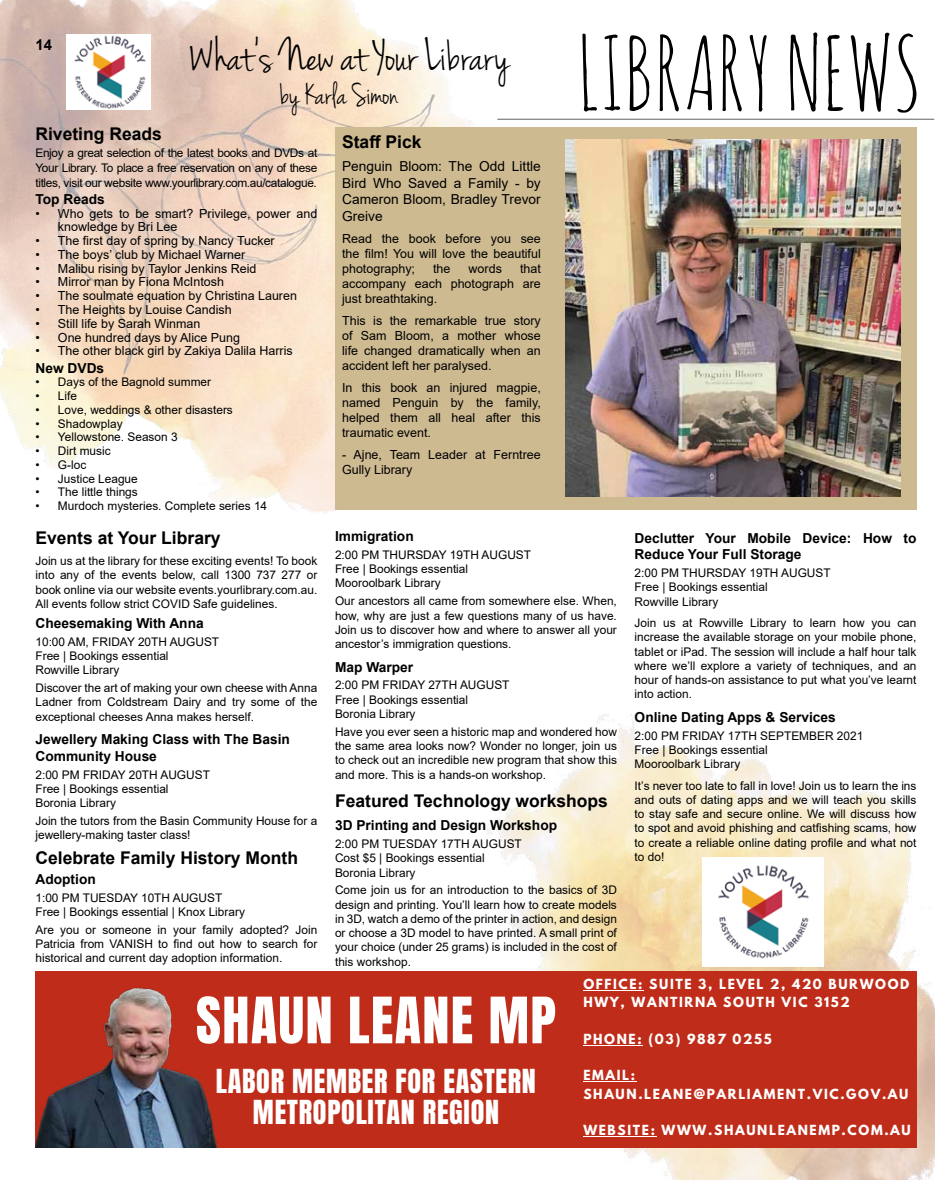
<style>
.page{position:relative;width:952px;height:1183px;background:#fff}
.page>*{position:absolute;margin:0;border:0;box-sizing:border-box;transform-origin:0 0}
.t1{font:100px "Amatic SC";color:#000}
.t2{font:54.25px "Anton";letter-spacing:.025em;color:#fff}
.t3{font:47.5px "Jenna Sue";color:#000}
.t4{font:32.5px "Jenna Sue";color:#000}
.t5{font:28.12px/30.8px "Anton";letter-spacing:.025em;color:#fff;text-align:center}
.t6{font:700 17.5px "Arial";color:#000}
.t7{font:700 15px "Arial";color:#000}
.t8{font:700 13.75px/16.5px "Arial";color:#000}
.t9{font:13.75px/16.5px "Arial";color:#000;text-align:justify}
.t10{font:12.5px/15px "Arial";color:#000;text-align:justify}
.t11{font:700 12.38px/18.2px "League Spartan";letter-spacing:.13em;color:#fff}
.t12{font:11.88px/14.2px "Arial";color:#000;text-align:justify}
</style>
<div class="page">
<img style="left:0;top:0;width:539px;height:514px">
<img style="left:425px;top:714px;width:509px;height:465px">
<hr style="left:497px;top:119px;width:437px;height:1px;background:#000">
<div style="left:67px;top:34px;width:84px;height:75px;background:#fff"></div>
<img style="left:74px;top:35px;width:72px;height:74px">
<div style="left:335px;top:128px;width:581px;height:382px;background:#ceba91"></div>
<div style="left:35px;top:970px;width:882px;height:177px;background:#bf2d1a"></div>
<hr style="left:583px;top:989px;width:61px;height:1px;background:#fff">
<hr style="left:583px;top:1044px;width:60px;height:1px;background:#fff">
<hr style="left:583px;top:1081px;width:54px;height:1px;background:#fff">
<hr style="left:583px;top:1135px;width:73px;height:1px;background:#fff">
<img style="left:35px;top:970px;width:237px;height:177px">
<img style="left:566px;top:139px;width:334px;height:357px">
<div style="left:702px;top:857px;width:121px;height:109px;background:#fff"></div>
<img style="left:718px;top:865px;width:91px;height:94px">
<p class="t7" style="left:36px;top:34px;width:18px">14</p>
<h1 class="t1" style="left:578px;top:9px;width:345px">LIBRARY NEWS</h1>
<h3 class="t3" style="left:190px;top:29px;width:321px">What’s New at Your Library</h3>
<h3 class="t4" style="left:281px;top:76px;width:119px">by Karla Simon</h3>
<h3 class="t6" style="left:35px;top:121px;width:128px">Riveting Reads</h3>
<p class="t12" style="left:35px;top:146px;width:283px;line-height:14.6px">Enjoy a great selection of the latest books and DVDs at Your Library. To place a free reservation on any of these titles, visit our website www.yourlibrary.com.au/catalogue.</p>
<p class="t8" style="left:35px;top:191px;width:71px">Top Reads</p>
<p class="t10" style="left:58px;top:206px;width:261px;line-height:13.8px;text-indent:-22px">• Who gets to be smart? Privilege, power and knowledge by Bri Lee</p>
<p class="t10" style="left:35px;top:233px;width:241px">• The first day of spring by Nancy Tucker</p>
<p class="t10" style="left:35px;top:247px;width:211px">• The boys’ club by Michael Warner</p>
<p class="t10" style="left:35px;top:261px;width:222px">• Malibu rising by Taylor Jenkins Reid</p>
<p class="t10" style="left:35px;top:274px;width:190px">• Mirror man by Fiona McIntosh</p>
<p class="t10" style="left:35px;top:288px;width:263px">• The soulmate equation by Christina Lauren</p>
<p class="t10" style="left:35px;top:302px;width:198px">• The Heights by Louise Candish</p>
<p class="t10" style="left:35px;top:316px;width:166px">• Still life by Sarah Winman</p>
<p class="t10" style="left:35px;top:329px;width:206px">• One hundred days by Alice Pung</p>
<p class="t10" style="left:35px;top:343px;width:259px">• The other black girl by Zakiya Dalila Harris</p>
<p class="t8" style="left:35px;top:359px;width:70px">New DVDs</p>
<p class="t12" style="left:35px;top:375px;width:177px">• Days of the Bagnold summer</p>
<p class="t12" style="left:35px;top:388px;width:43px">• Life</p>
<p class="t12" style="left:35px;top:402px;width:199px">• Love, weddings &amp; other disasters</p>
<p class="t12" style="left:35px;top:416px;width:89px">• Shadowplay</p>
<p class="t12" style="left:35px;top:430px;width:144px">• Yellowstone. Season 3</p>
<p class="t12" style="left:35px;top:443px;width:77px">• Dirt music</p>
<p class="t12" style="left:35px;top:457px;width:52px">• G-loc</p>
<p class="t12" style="left:35px;top:471px;width:104px">• Justice League</p>
<p class="t12" style="left:35px;top:485px;width:104px">• The little things</p>
<p class="t12" style="left:35px;top:498px;width:233px">• Murdoch mysteries. Complete series 14</p>
<h3 class="t6" style="left:35px;top:525px;width:187px">Events at Your Library</h3>
<p class="t12" style="left:35px;top:553px;width:283px">Join us at the library for these exciting events! To book into any of the events below, call 1300 737 277 or book online via our website events.yourlibrary.com.au.<br>All events follow strict COVID Safe guidelines.</p>
<p class="t8" style="left:35px;top:615px;width:170px">Cheesemaking With Anna</p>
<p class="t12" style="left:35px;top:634px;width:185px;text-align:left">10:00 AM, FRIDAY 20TH AUGUST<br>Free | Bookings essential<br>Rowville Library</p>
<p class="t12" style="left:35px;top:680px;width:283px">Discover the art of making your own cheese with Anna Ladner from Coldstream Dairy and try some of the exceptional cheeses Anna makes herself.</p>
<p class="t8" style="left:35px;top:731px;width:256px">Jewellery Making Class with The Basin<br>Community House</p>
<p class="t12" style="left:35px;top:767px;width:176px;text-align:left">2:00 PM FRIDAY 20TH AUGUST<br>Free | Bookings essential<br>Boronia Library</p>
<p class="t12" style="left:35px;top:813px;width:283px">Join the tutors from the Basin Community House for a jewellery-making taster class!</p>
<h3 class="t6" style="left:35px;top:845px;width:264px">Celebrate Family History Month</h3>
<p class="t8" style="left:35px;top:870px;width:62px">Adoption</p>
<p class="t12" style="left:35px;top:890px;width:211px">1:00 PM TUESDAY 10TH AUGUST<br>Free | Bookings essential | Knox Library</p>
<p class="t12" style="left:35px;top:922px;width:283px">Are you or someone in your family adopted? Join Patricia from VANISH to find out how to search for historical and current day adoption information.</p>
<h3 class="t6" style="left:342px;top:129px;width:81px">Staff Pick</h3>
<p class="t9" style="left:342px;top:158px;width:200px">Penguin Bloom: The Odd Little Bird Who Saved a Family - by Cameron Bloom, Bradley Trevor Greive</p>
<p class="t10" style="left:342px;top:231px;width:200px">Read the book before you see the film! You will love the beautiful photography;</p>
<p class="t10" style="left:342px;top:261px;width:200px;text-indent:178px">that accompany each photograph are just breathtaking.</p>
<p class="t10" style="left:342px;top:313px;width:200px">This is the remarkable true story of Sam Bloom, a mother whose life changed dramatically when an accident left her paralysed.</p>
<p class="t10" style="left:342px;top:380px;width:200px">In this book an injured magpie, named Penguin by the family, helped them all heal after this traumatic event.</p>
<p class="t10" style="left:342px;top:447px;width:200px">- Ajne, Team Leader at Ferntree<br>Gully Library</p>
<p class="t10" style="left:433px;top:261px;width:19px">the</p>
<p class="t10" style="left:468px;top:261px;width:35px">words</p>
<p class="t8" style="left:335px;top:528px;width:80px">Immigration</p>
<p class="t12" style="left:335px;top:547px;width:197px;text-align:left">2:00 PM THURSDAY 19TH AUGUST<br>Free | Bookings essential<br>Mooroolbark Library</p>
<p class="t12" style="left:335px;top:593px;width:283px">Our ancestors all came from somewhere else. When, how, why are just a few questions many of us have.<br>Join us to discover how and where to answer all your ancestor’s immigration questions.</p>
<p class="t8" style="left:335px;top:658px;width:80px">Map Warper</p>
<p class="t12" style="left:335px;top:678px;width:176px;text-align:left">2:00 PM FRIDAY 27TH AUGUST<br>Free | Bookings essential<br>Boronia Library</p>
<p class="t12" style="left:335px;top:724px;width:283px">Have you ever seen a historic map and wondered how the same area looks now? Wonder no longer, join us to check out an incredible new program that show this and more. This is a hands-on workshop.</p>
<h3 class="t6" style="left:335px;top:788px;width:274px">Featured Technology workshops</h3>
<p class="t8" style="left:335px;top:817px;width:224px">3D Printing and Design Workshop</p>
<p class="t12" style="left:335px;top:836px;width:188px;text-align:left">2:00 PM TUESDAY 17TH AUGUST<br>Cost $5 | Bookings essential<br>Boronia Library</p>
<p class="t12" style="left:335px;top:882px;width:283px">Come join us for an introduction to the basics of 3D design and printing. You’ll learn how to create models in 3D, watch a demo of the printer in action, and design or choose a 3D model to have printed. A small print of your choice (under 25 grams) is included in the cost of this workshop.</p>
<p class="t8" style="left:634px;top:530px;width:283px">Declutter Your Mobile Device: How to<br>Reduce Your Full Storage</p>
<p class="t12" style="left:634px;top:565px;width:197px;text-align:left">2:00 PM THURSDAY 19TH AUGUST<br>Free | Bookings essential<br>Rowville Library</p>
<p class="t12" style="left:634px;top:615px;width:283px">Join us at Rowville Library to learn how you can increase the available storage on your mobile phone, tablet or iPad. The session will include a half hour talk where we’ll explore a variety of techniques, and an hour of hands-on assistance to put what you’ve learnt into action.</p>
<p class="t8" style="left:634px;top:708px;width:203px">Online Dating Apps &amp; Services</p>
<p class="t12" style="left:634px;top:728px;width:230px;text-align:left">2:00 PM FRIDAY 17TH SEPTEMBER 2021<br>Free | Bookings essential<br>Mooroolbark Library</p>
<p class="t12" style="left:634px;top:778px;width:283px">It’s never too late to fall in love! Join us to learn the ins and outs of dating apps and we will teach you skills to stay safe and secure online. We will discuss how to spot and avoid phishing and catfishing scams, how to create a reliable online dating profile and what not to do!</p>
<h2 class="t2" style="left:196px;top:992px;width:362px">SHAUN LEANE MP</h2>
<h3 class="t5" style="left:216px;top:1067px;width:322px">LABOR MEMBER FOR EASTERN<br>METROPOLITAN REGION</h3>
<p class="t11" style="left:583px;top:974px;width:327px">OFFICE: SUITE 3, LEVEL 2, 420 BURWOOD<br>HWY, WANTIRNA SOUTH VIC 3152</p>
<p class="t11" style="left:583px;top:1029px;width:190px">PHONE: (03) 9887 0255</p>
<p class="t11" style="left:583px;top:1065px;width:327px">EMAIL:<br>SHAUN.LEANE@PARLIAMENT.VIC.GOV.AU</p>
<p class="t11" style="left:583px;top:1120px;width:329px">WEBSITE: WWW.SHAUNLEANEMP.COM.AU</p>
</div>
